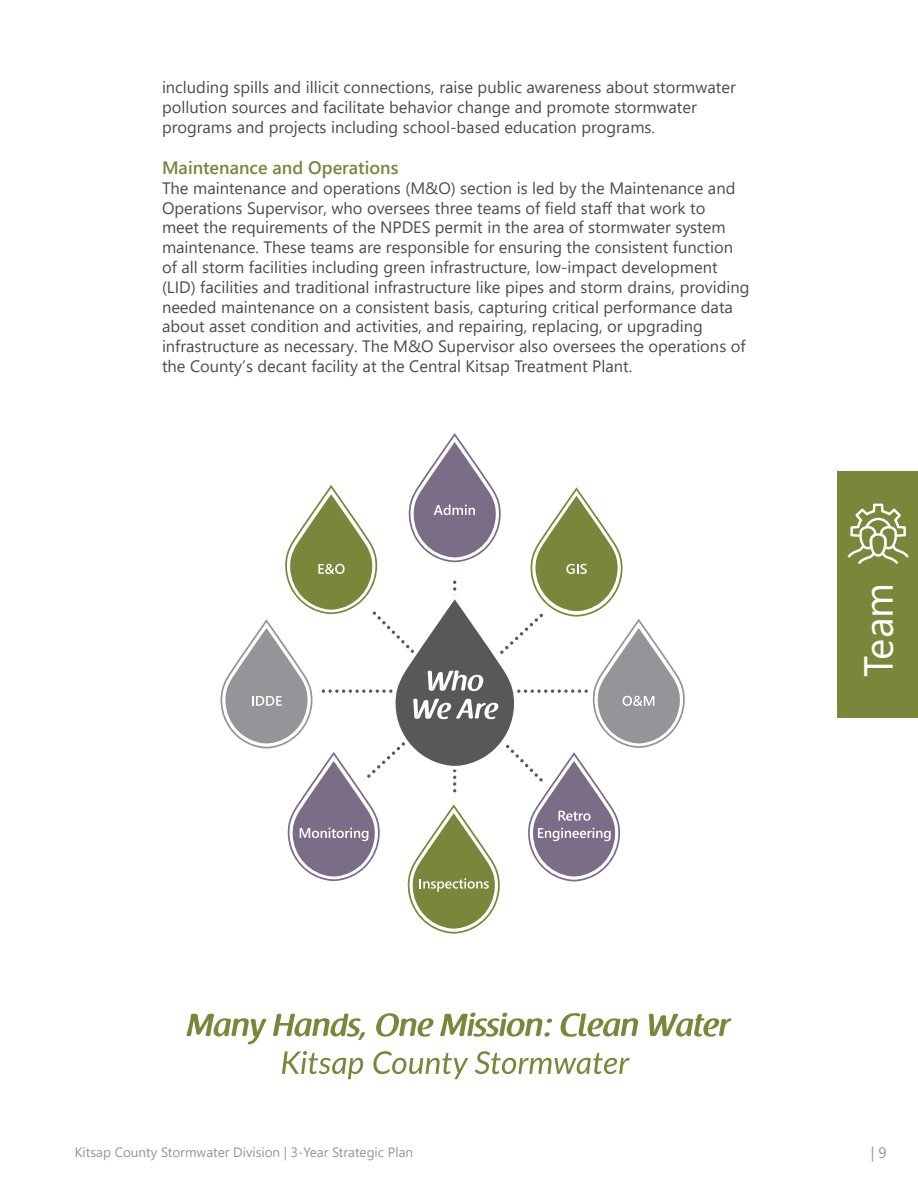
<style>
.page{position:relative;width:918px;height:1188px;background:#fff}
.page>*{position:absolute;margin:0;border:0;box-sizing:border-box;transform-origin:0 0}
.t1{font:40.5px "Segoe UI";color:#fff}
.t2{font:600 18px "Segoe UI";color:#788739}
.t3{font:16.5px/19.8px "Segoe UI";color:#4b4c4d}
.t4{font:15px "Segoe UI";color:#939598}
.t5{font:13.5px "Segoe UI";color:#939598}
</style>
<div class="page">
<div style="left:837px;top:471px;width:81px;height:246px;background:#788739"></div>
<svg style="left:848px;top:504px;width:61px;height:60px"></svg>
<svg style="left:220px;top:433px;width:465px;height:501px"></svg>
<svg style="left:187px;top:1014px;width:80px;height:30px"></svg>
<svg style="left:273px;top:1013px;width:92px;height:27px"></svg>
<svg style="left:376px;top:1013px;width:58px;height:24px"></svg>
<svg style="left:440px;top:1013px;width:112px;height:24px"></svg>
<svg style="left:561px;top:1013px;width:77px;height:24px"></svg>
<svg style="left:649px;top:1014px;width:82px;height:23px"></svg>
<svg style="left:282px;top:1051px;width:81px;height:28px"></svg>
<svg style="left:373px;top:1051px;width:95px;height:28px"></svg>
<svg style="left:475px;top:1051px;width:155px;height:23px"></svg>
<p class="t3" style="left:162px;top:76px;width:575px">including spills and illicit connections, raise public awareness about stormwater pollution sources and facilitate behavior change and promote stormwater programs and projects including school-based education programs.</p>
<p class="t2" style="left:162px;top:151px;width:238px">Maintenance and Operations</p>
<p class="t3" style="left:162px;top:177px;width:589px">The maintenance and operations (M&amp;O) section is led by the Maintenance and Operations Supervisor, who oversees three teams of field staff that work to<br>meet the requirements of the NPDES permit in the area of stormwater system maintenance. These teams are responsible for ensuring the consistent function of all storm facilities including green infrastructure, low-impact development (LID) facilities and traditional infrastructure like pipes and storm drains, providing needed maintenance on a consistent basis, capturing critical performance data about asset condition and activities, and repairing, replacing, or upgrading infrastructure as necessary. The M&amp;O Supervisor also oversees the operations of the County’s decant facility at the Central Kitsap Treatment Plant.</p>
<p class="t1" style="left:840px;top:677px;width:95px;rotate:-90deg">Team</p>
<p class="t5" style="left:75px;top:1140px;width:340px">Kitsap County Stormwater Division | 3-Year Strategic Plan</p>
<p class="t4" style="left:871px;top:1139px;width:17px">| 9</p>
</div>
